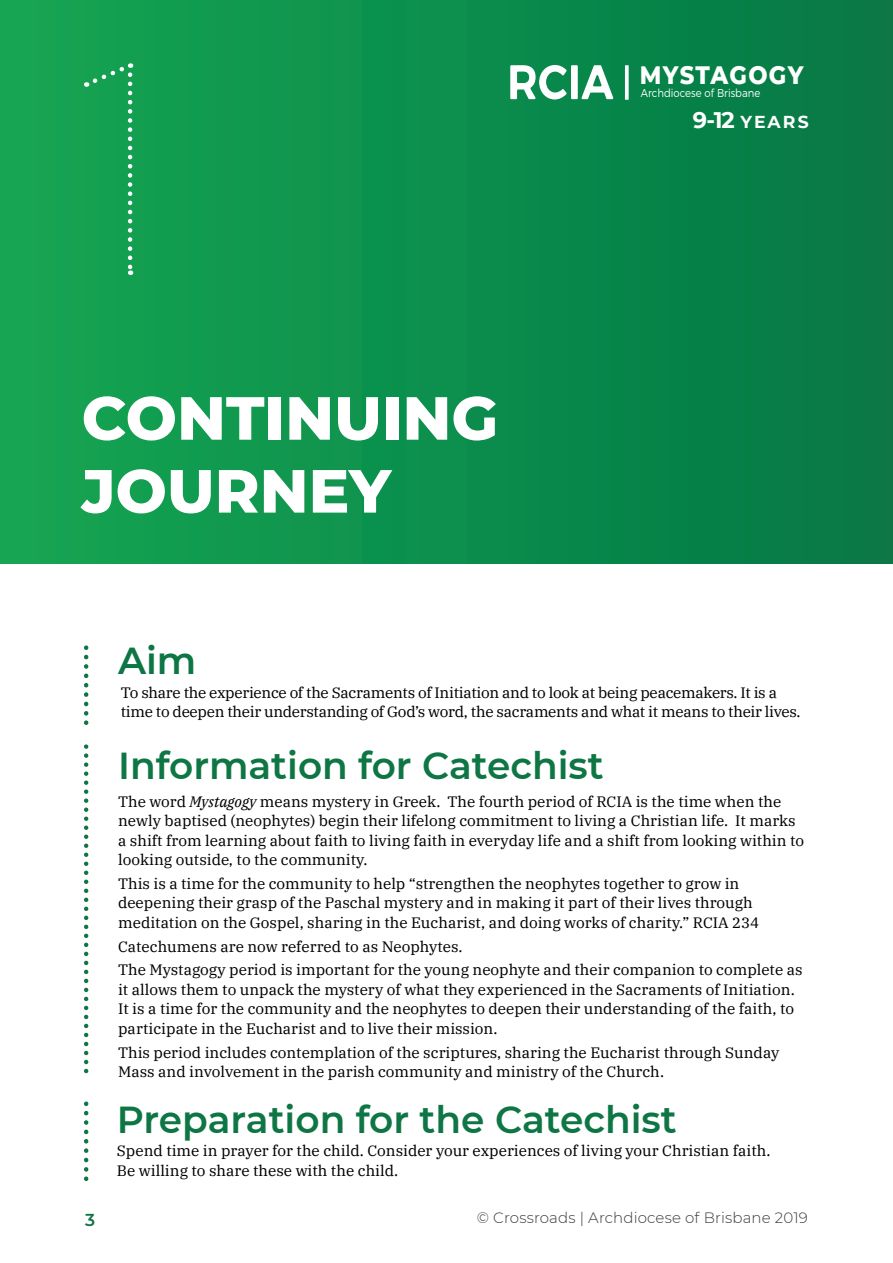
<style>
.page{position:relative;width:893px;height:1263px;background:#fff}
.page>*{position:absolute;margin:0;border:0;box-sizing:border-box;transform-origin:0 0}
.t1{font:800 60.75px/72.9px "Montserrat";color:#fff}
.t2{font:600 37.5px "Montserrat";color:#0e7644}
.t3{font:800 25.65px "Montserrat";letter-spacing:.055em;color:#fff;scale:.88 1}
.t4{font:700 17.25px "Montserrat";letter-spacing:.12em;color:#fff}
.t5{font:600 17.25px "Montserrat";color:#0e7644}
.t6{font:15px/19.5px "IBM Plex Serif";color:#000}
.t7{font:15px/19.5px "IBM Plex Serif";letter-spacing:-.02em;color:#000}
.t8{font:300 15px "Montserrat";letter-spacing:.01em;color:#3a3a3a}
.t9{font:300 11.4px "Montserrat";color:#fff;scale:.88 1}
.s1{font-size:22.5px}
.s2{font-style:italic}
</style>
<div class="page">
<div style="left:0;top:0;width:893px;height:563px;background:linear-gradient(to right,#15a653,#057745)"></div>
<svg style="left:510px;top:65px;width:57px;height:34px"></svg>
<div style="left:571px;top:65px;width:7px;height:34px;background:#fff"></div>
<svg style="left:581px;top:65px;width:32px;height:34px"></svg>
<svg style="left:625px;top:65px;width:4px;height:35px"></svg>
<div style="left:86px;top:62px;width:46px;height:213px;background:#13a050"></div>
<svg style="left:84px;top:648px;width:4px;height:75px"></svg>
<svg style="left:84px;top:1104px;width:4px;height:75px"></svg>
<svg style="left:84px;top:747px;width:4px;height:327px"></svg>
<h1 class="t1" style="left:82px;top:378px;width:418px">CONTINUING<br>JOURNEY</h1>
<h3 class="t3" style="left:640px;top:56px;width:187px">MYSTAGOGY</h3>
<p class="t9" style="left:641px;top:85px;width:137px">Archdiocese of Brisbane</p>
<p class="t4" style="left:693px;top:110px;width:117px"><span class="s1">9-12</span> YEARS</p>
<p class="t9" style="left:692px;top:85px;width:137px">Archdiocese of Brisbane</p>
<h2 class="t2" style="left:118px;top:634px;width:80px">Aim</h2>
<p class="t7" style="left:121px;top:682px;width:681px">To share the experience of the Sacraments of Initiation and to look at being peacemakers. It is a time to deepen their understanding of God’s word, the sacraments and what it means to their lives.</p>
<h2 class="t2" style="left:118px;top:739px;width:487px">Information for Catechist</h2>
<p class="t6" style="left:118px;top:790px;width:688px">The word <span class="s2">Mystagogy</span> means mystery in Greek. The fourth period of RCIA is the time when the newly baptised (neophytes) begin their lifelong commitment to living a Christian life. It marks a shift from learning about faith to living faith in everyday life and a shift from looking within to looking outside, to the community.</p>
<p class="t6" style="left:118px;top:872px;width:643px">This is a time for the community to help “strengthen the neophytes together to grow in deepening their grasp of the Paschal mystery and in making it part of their lives through meditation on the Gospel, sharing in the Eucharist, and doing works of charity.” RCIA 234</p>
<p class="t6" style="left:118px;top:933px;width:686px;line-height:23.7px">Catechumens are now referred to as Neophytes.<br>The Mystagogy period is important for the young neophyte and their companion to complete as</p>
<p class="t6" style="left:118px;top:978px;width:678px;text-align:justify">it allows them to unpack the mystery of what they experienced in the Sacraments of Initiation.<br>It is a time for the community and the neophytes to deepen their understanding of the faith, to participate in the Eucharist and to live their mission.</p>
<p class="t6" style="left:118px;top:1041px;width:663px">This period includes contemplation of the scriptures, sharing the Eucharist through Sunday<br>Mass and involvement in the parish community and ministry of the Church.</p>
<h2 class="t2" style="left:117px;top:1093px;width:561px">Preparation for the Catechist</h2>
<p class="t6" style="left:117px;top:1140px;width:655px">Spend time in prayer for the child. Consider your experiences of living your Christian faith.<br>Be willing to share these with the child.</p>
<p class="t5" style="left:85px;top:1207px;width:12px">3</p>
<p class="t8" style="left:477px;top:1208px;width:333px">© Crossroads | Archdiocese of Brisbane 2019</p>
</div>
